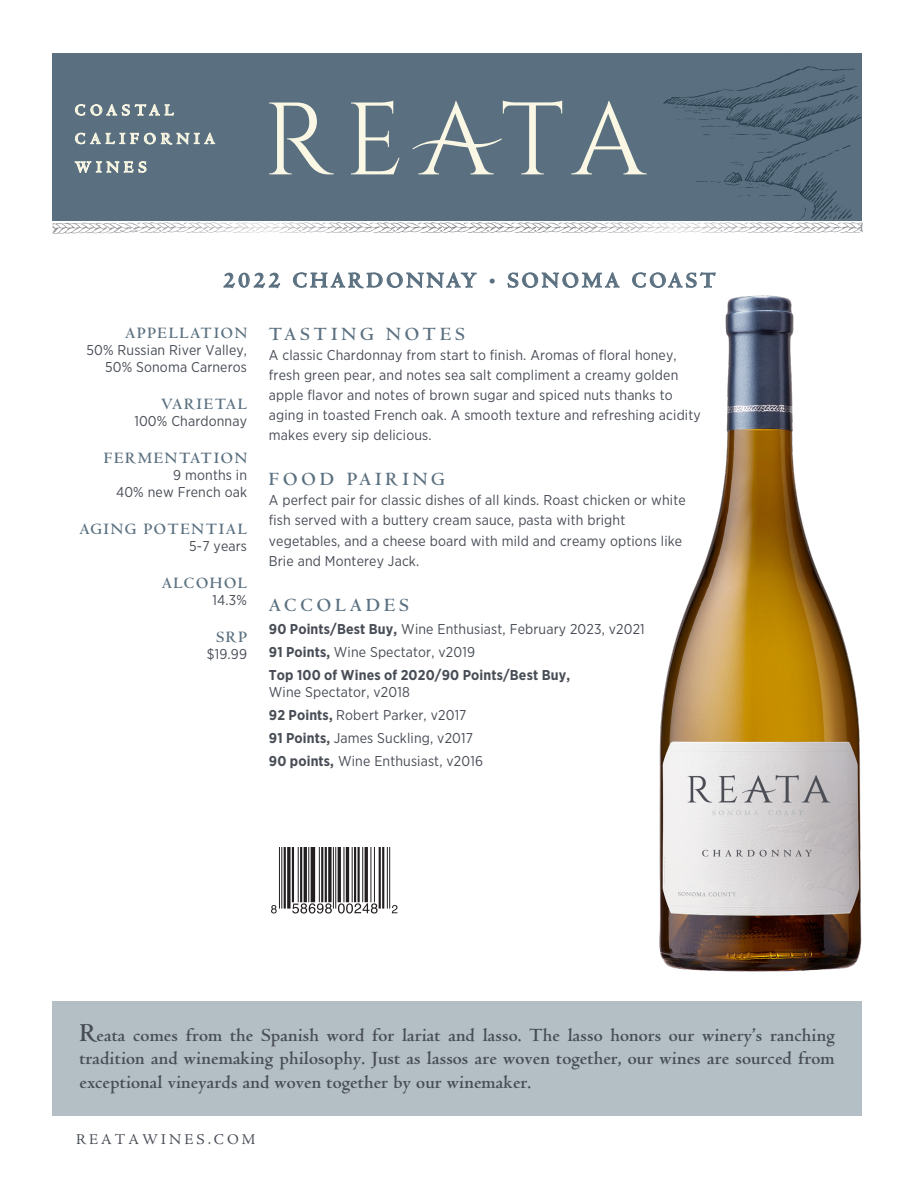
<style>
.page{position:relative;width:918px;height:1188px;background:#fff}
.page>*{position:absolute;margin:0;border:0;box-sizing:border-box;transform-origin:0 0}
.t1{font:700 22.5px "Centaur";letter-spacing:.15em;color:#5a7080}
.t2{font:700 19.5px/23.2px "Centaur";letter-spacing:.005em;color:#484d56;text-align:justify}
.t3{font:700 19.5px "Centaur";letter-spacing:.2em;color:#5a7080}
.t4{font:700 16.5px "Centaur";letter-spacing:.1em;color:#5a7080}
.t5{font:700 16.5px/28.5px "Centaur";letter-spacing:.3em;color:#faf8e4}
.t6{font:15px "Adobe Jenson Pro";letter-spacing:.2em;color:#484d56}
.t7{font:14.25px/20.1px "Gotham Narrow";letter-spacing:.01em;color:#484d56}
.t8{font:700 14.25px/23.1px "Gotham Narrow";letter-spacing:.01em;color:#484d56}
.s1{font-size:18px}
.s2{font-weight:400}
.s3{font-weight:700}
.s4{font-size:27px}
</style>
<div class="page">
<div style="left:52px;top:1001px;width:810px;height:114px;background:#b3bfc5"></div>
<div style="left:52px;top:54px;width:810px;height:167px;background:#5a7080"></div>
<svg style="left:224px;top:273px;width:56px;height:15px"></svg>
<svg style="left:293px;top:272px;width:183px;height:17px"></svg>
<svg style="left:508px;top:272px;width:111px;height:16px"></svg>
<svg style="left:633px;top:273px;width:82px;height:15px"></svg>
<img style="left:652px;top:53px;width:211px;height:180px">
<svg style="left:75px;top:104px;width:140px;height:69px"></svg>
<svg style="left:269px;top:101px;width:378px;height:73px"></svg>
<img style="left:659px;top:295px;width:203px;height:677px">
<hr style="left:281px;top:848px;width:1px;height:61px;background:#231f20">
<hr style="left:279px;top:848px;width:1px;height:61px;background:#231f20">
<hr style="left:284px;top:848px;width:2px;height:61px;background:#231f20">
<svg style="left:287px;top:848px;width:4px;height:61px"></svg>
<hr style="left:292px;top:848px;width:2px;height:54px;background:#231f20">
<hr style="left:298px;top:848px;width:1px;height:54px;background:#231f20">
<hr style="left:300px;top:848px;width:2px;height:54px;background:#231f20">
<hr style="left:304px;top:848px;width:3px;height:54px;background:#231f20">
<hr style="left:308px;top:848px;width:1px;height:54px;background:#231f20">
<hr style="left:311px;top:848px;width:4px;height:54px;background:#231f20">
<hr style="left:319px;top:848px;width:1px;height:54px;background:#231f20">
<hr style="left:325px;top:848px;width:2px;height:54px;background:#231f20">
<hr style="left:321px;top:848px;width:2px;height:54px;background:#231f20">
<svg style="left:328px;top:848px;width:4px;height:54px"></svg>
<hr style="left:335px;top:848px;width:1px;height:61px;background:#231f20">
<hr style="left:333px;top:848px;width:1px;height:61px;background:#231f20">
<hr style="left:338px;top:848px;width:3px;height:54px;background:#231f20">
<hr style="left:343px;top:848px;width:1px;height:54px;background:#231f20">
<hr style="left:346px;top:848px;width:3px;height:54px;background:#231f20">
<hr style="left:352px;top:848px;width:1px;height:54px;background:#231f20">
<hr style="left:358px;top:848px;width:2px;height:54px;background:#231f20">
<hr style="left:354px;top:848px;width:2px;height:54px;background:#231f20">
<hr style="left:362px;top:848px;width:1px;height:54px;background:#231f20">
<hr style="left:365px;top:848px;width:3px;height:54px;background:#231f20">
<hr style="left:374px;top:848px;width:1px;height:54px;background:#231f20">
<hr style="left:370px;top:848px;width:1px;height:54px;background:#231f20">
<hr style="left:382px;top:848px;width:2px;height:61px;background:#231f20">
<hr style="left:379px;top:848px;width:2px;height:61px;background:#231f20">
<hr style="left:389px;top:848px;width:1px;height:61px;background:#231f20">
<hr style="left:387px;top:848px;width:1px;height:61px;background:#231f20">
<svg style="left:271px;top:905px;width:6px;height:9px"></svg>
<svg style="left:292px;top:903px;width:40px;height:11px"></svg>
<svg style="left:338px;top:903px;width:40px;height:11px"></svg>
<svg style="left:392px;top:905px;width:5px;height:8px"></svg>
<p class="t5" style="left:75px;top:96px;width:141px">COASTAL<br>CALIFORNIA<br>WINES</p>
<h1 class="t1" style="left:223px;top:268px;width:494px">2022 CHARDONNAY <span class="s1">•</span> SONOMA COAST</h1>
<p class="t4" style="left:125px;top:324px;width:123px">APPELLATION</p>
<p class="t7" style="left:87px;top:341px;width:162px;line-height:17.1px;text-align:right">50% Russian River Valley,<br>50% Sonoma Carneros</p>
<p class="t4" style="left:161px;top:395px;width:88px">VARIETAL</p>
<p class="t7" style="left:134px;top:411px;width:114px">100% Chardonnay</p>
<p class="t4" style="left:104px;top:449px;width:145px">FERMENTATION</p>
<p class="t7" style="left:116px;top:466px;width:133px;line-height:17.1px;text-align:right">9 months in<br>40% new French oak</p>
<p class="t4" style="left:79px;top:520px;width:169px">AGING POTENTIAL</p>
<p class="t7" style="left:189px;top:536px;width:59px">5-7 years</p>
<p class="t4" style="left:162px;top:574px;width:87px">ALCOHOL</p>
<p class="t7" style="left:213px;top:590px;width:36px">14.3%</p>
<p class="t4" style="left:216px;top:628px;width:32px">SRP</p>
<p class="t7" style="left:207px;top:644px;width:42px">$19.99</p>
<h2 class="t3" style="left:269px;top:323px;width:197px">TASTING NOTES</h2>
<p class="t7" style="left:269px;top:345px;width:433px">A classic Chardonnay from start to finish. Aromas of floral honey, fresh green pear, and notes sea salt compliment a creamy golden apple flavor and notes of brown sugar and spiced nuts thanks to aging in toasted French oak. A smooth texture and refreshing acidity makes every sip delicious.</p>
<h2 class="t3" style="left:269px;top:469px;width:177px">FOOD PAIRING</h2>
<p class="t7" style="left:269px;top:490px;width:418px">A perfect pair for classic dishes of all kinds. Roast chicken or white fish served with a buttery cream sauce, pasta with bright vegetables, and a cheese board with mild and creamy options like Brie and Monterey Jack.</p>
<h2 class="t3" style="left:269px;top:594px;width:141px">ACCOLADES</h2>
<p class="t8" style="left:269px;top:617px;width:377px">90 Points/Best Buy, <span class="s2">Wine Enthusiast, February 2023, v2021<br></span>91 Points, <span class="s2">Wine Spectator, v2019<br></span>Top 100 of Wines of 2020/90 Points/Best Buy,</p>
<p class="t7" style="left:269px;top:680px;width:216px;line-height:23.1px">Wine Spectator, v2018<br><span class="s3">92 Points,</span> Robert Parker, v2017<br><span class="s3">91 Points,</span> James Suckling, v2017<br><span class="s3">90 points,</span> Wine Enthusiast, v2016</p>
<p class="t2" style="left:79px;top:1024px;width:757px"><span class="s4">R</span>eata comes from the Spanish word for lariat and lasso. The lasso honors our winery’s ranching tradition and winemaking philosophy. Just as lassos are woven together, our wines are sourced from exceptional vineyards and woven together by our winemaker.</p>
<p class="t6" style="left:76px;top:1131px;width:181px">REATAWINES.COM</p>
</div>
